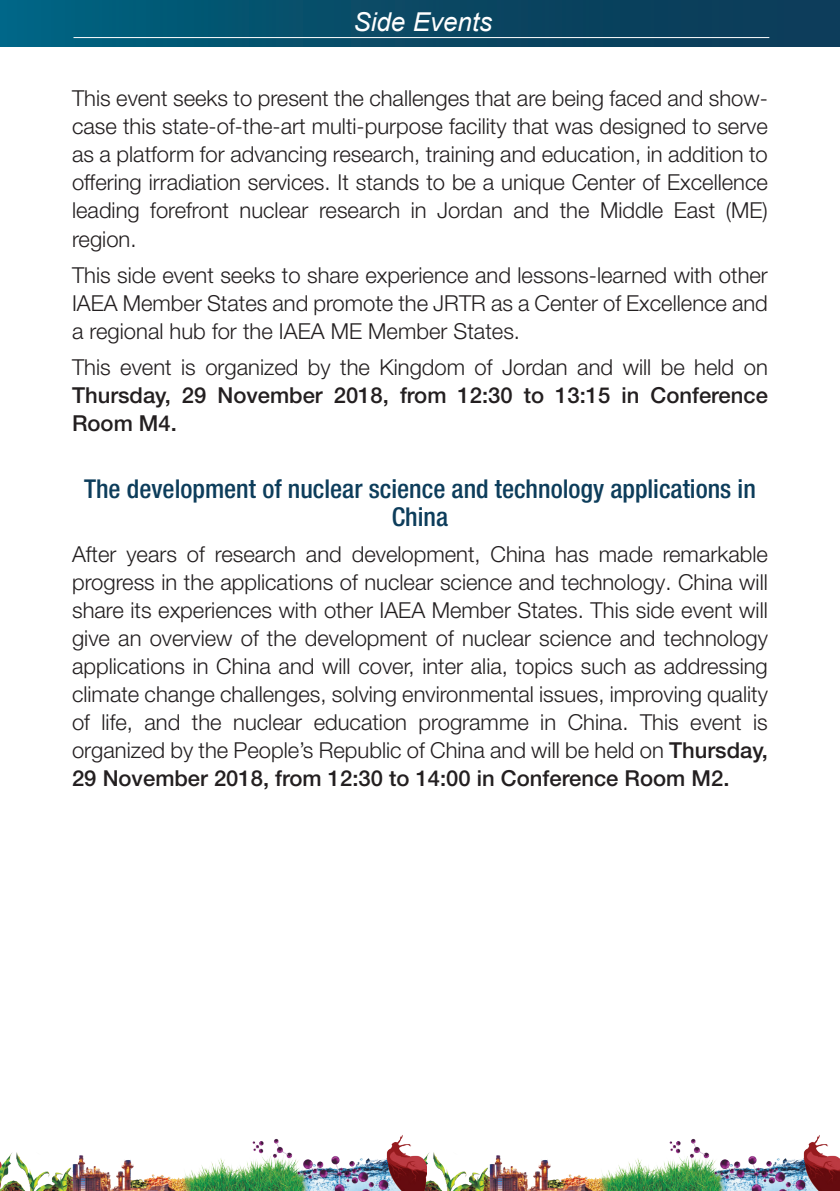
<style>
.page{position:relative;width:840px;height:1191px;background:#fff}
.page>*{position:absolute;margin:0;border:0;box-sizing:border-box;transform-origin:0 0}
.t1{font:500 condensed 26px/28px "Helvetica Neue LT Pro";color:#0d3d5b;text-align:center}
.t2{font:italic 26px "Arial";color:#fff}
.t3{font:300 22px/28px "Helvetica Neue LT Pro";color:#231f20;text-align:justify}
.t4{font:500 22px/28px "Helvetica Neue LT Pro";color:#231f20;text-align:justify}
.s1{font-weight:300}
.s2{font-weight:500}
</style>
<div class="page">
<img style="left:0;top:1135px;width:417px;height:56px">
<img style="left:417px;top:1135px;width:422px;height:56px">
<svg style="left:0;top:0;width:839px;height:47px;background:#074c68"></svg>
<hr style="left:73px;top:37px;width:695px;height:1px;background:#fff">
<p class="t2" style="left:353px;top:5px;width:140px">Side Events</p>
<p class="t3" style="left:72px;top:84px;width:697px">This event seeks to present the challenges that are being faced and show&shy;case this state-of-the-art multi-purpose facility that was designed to serve as a platform for advancing research, training and education, in addition to offering irradiation services. It stands to be a unique Center of Excellence leading forefront nuclear research in Jordan and the Middle East (ME) region.</p>
<p class="t3" style="left:72px;top:260px;width:697px">This side event seeks to share experience and lessons-learned with other IAEA Member States and promote the JRTR as a Center of Excellence and a regional hub for the IAEA ME Member States.</p>
<p class="t4" style="left:72px;top:352px;width:697px"><span class="s1">This event is organized by the Kingdom of Jordan and will be held on </span>Thursday, 29 November 2018, from 12:30 to 13:15 in Conference Room M4.</p>
<p class="t1" style="left:84px;top:475px;width:673px">The development of nuclear science and technology applications in<br>China</p>
<p class="t3" style="left:72px;top:540px;width:697px">After years of research and development, China has made remarkable progress in the applications of nuclear science and technology. China will share its experiences with other IAEA Member States. This side event will give an overview of the development of nuclear science and technology applications in China and will cover, inter alia, topics such as addressing climate change challenges, solving environmental issues, improving quality of life, and the nuclear education programme in China. This event is organized by the People’s Republic of China and will be held on <span class="s2">Thursday, 29 November 2018, from 12:30 to 14:00 in Conference Room M2.</span></p>
</div>
